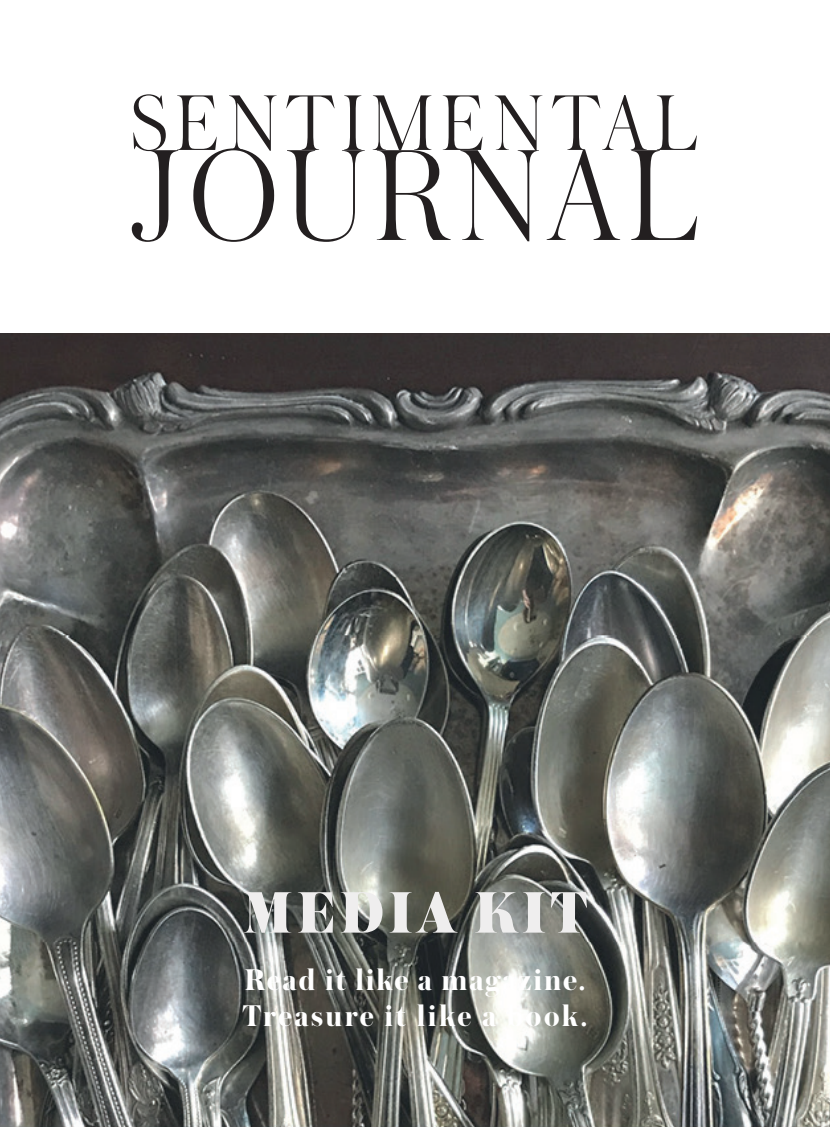
<style>
.page{position:relative;width:830px;height:1127px;background:#fff}
.page>*{position:absolute;margin:0;border:0;box-sizing:border-box;transform-origin:0 0}
.t1{font:300 136.65px "Austin";letter-spacing:.045em;color:#231f20}
.t2{font:300 82.95px "Austin";letter-spacing:.085em;color:#231f20}
.t3{font:900 61.5px "Austin";letter-spacing:.065em;color:#efeeee}
.t4{font:700 31.5px/36px "Austin";letter-spacing:.065em;color:#fff}
</style>
<div class="page">
<img style="left:0;top:334px;width:829px;height:793px">
<h2 class="t2" style="left:130px;top:68px;width:570px">SENTIMENTAL</h2>
<h1 class="t1" style="left:128px;top:105px;width:574px">JOURNAL</h1>
<h3 class="t3" style="left:242px;top:867px;width:346px">MEDIA KIT</h3>
<p class="t4" style="left:242px;top:961px;width:346px">Read it like a magazine.<br>Treasure it like a book.</p>
</div>
